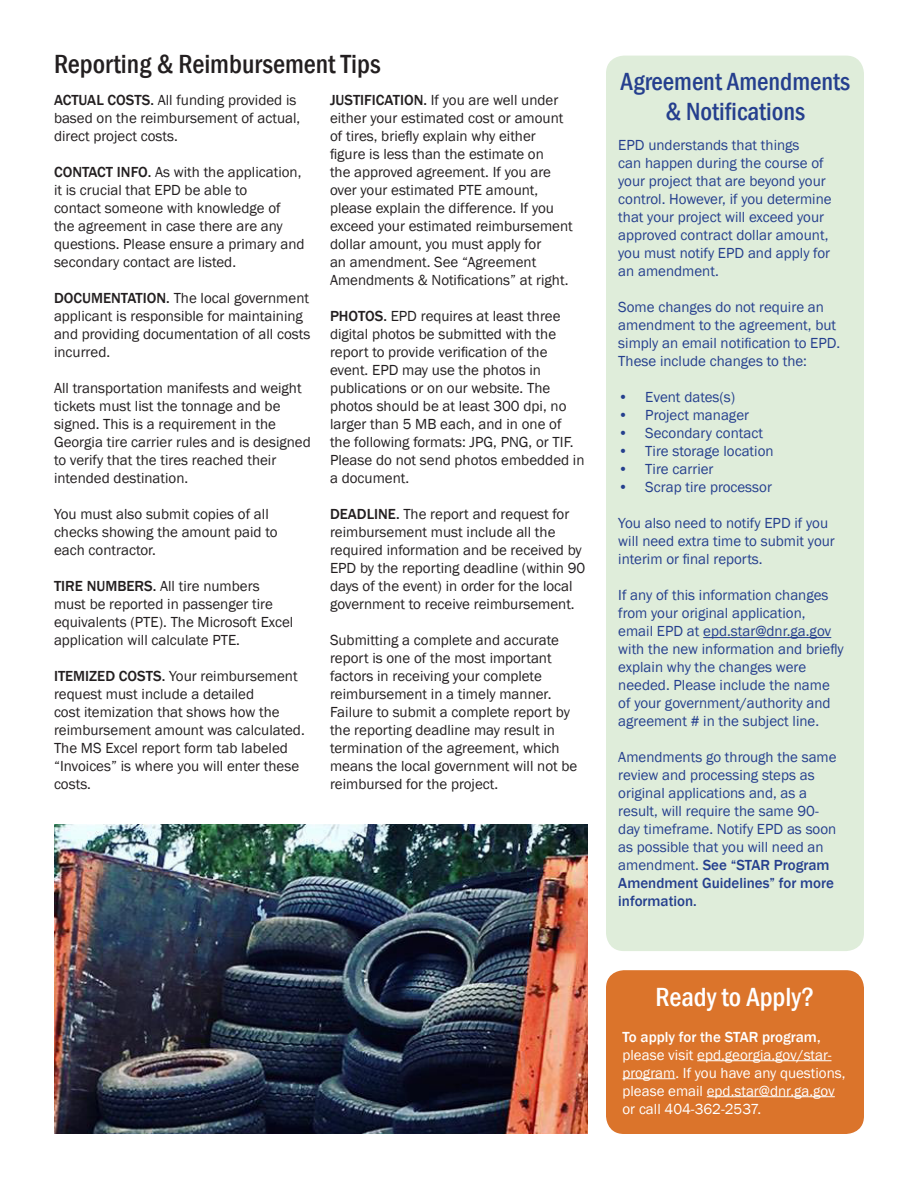
<style>
.page{position:relative;width:918px;height:1188px;background:#fff}
.page>*{position:absolute;margin:0;border:0;box-sizing:border-box;transform-origin:0 0}
.t1{font:500 condensed 27px "Franklin Gothic";color:#231f20}
.t2{font:500 condensed 27px "Franklin Gothic";color:#fff}
.t3{font:500 condensed 25.5px/30.6px "Franklin Gothic";color:#253f8e;text-align:center}
.t4{font:15px/18px "Franklin Gothic";color:#231f20}
.t5{font:15px/18px "Franklin Gothic";color:#253f8e}
.t6{font:15px/18px "Franklin Gothic";color:#fff}
.t7{font:500 15px "Franklin Gothic";color:#fff}
.s1{font-weight:500}
</style>
<div class="page">
<div style="left:606px;top:56px;width:258px;height:895px;background:#dfedda;border-radius:18px"></div>
<hr style="left:703px;top:637px;width:128px;height:1px;background:#253f8e">
<div style="left:606px;top:970px;width:258px;height:164px;background:#db742b;border-radius:18px"></div>
<hr style="left:697px;top:1060px;width:135px;height:1px;background:#fff">
<hr style="left:622px;top:1078px;width:53px;height:1px;background:#fff">
<hr style="left:707px;top:1096px;width:128px;height:1px;background:#fff">
<img style="left:54px;top:824px;width:534px;height:310px">
<h1 class="t1" style="left:54px;top:46px;width:328px">Reporting &amp; Reimbursement Tips</h1>
<p class="t4" style="left:330px;top:91px;width:244px"><span class="s1">JUSTIFICATION.</span> If you are well under either your estimated cost or amount of tires, briefly explain why either figure is less than the estimate on<br>the approved agreement. If you are over your estimated PTE amount, please explain the difference. If you exceed your estimated reimbursement dollar amount, you must apply for<br>an amendment. See “Agreement Amendments &amp; Notifications” at right.</p>
<p class="t4" style="left:330px;top:307px;width:256px"><span class="s1">PHOTOS.</span> EPD requires at least three digital photos be submitted with the report to provide verification of the event. EPD may use the photos in publications or on our website. The photos should be at least 300 dpi, no larger than 5 MB each, and in one of the following formats: JPG, PNG, or TIF.<br>Please do not send photos embedded in a document.</p>
<p class="t4" style="left:330px;top:505px;width:257px"><span class="s1">DEADLINE.</span> The report and request for reimbursement must include all the required information and be received by EPD by the reporting deadline (within 90 days of the event) in order for the local government to receive reimbursement.</p>
<p class="t4" style="left:330px;top:631px;width:249px">Submitting a complete and accurate report is one of the most important factors in receiving your complete reimbursement in a timely manner.<br>Failure to submit a complete report by the reporting deadline may result in termination of the agreement, which means the local government will not be reimbursed for the project.</p>
<p class="t4" style="left:54px;top:91px;width:248px"><span class="s1">ACTUAL COSTS.</span> All funding provided is based on the reimbursement of actual, direct project costs.</p>
<p class="t4" style="left:54px;top:163px;width:252px"><span class="s1">CONTACT INFO.</span> As with the application, it is crucial that EPD be able to<br>contact someone with knowledge of the agreement in case there are any questions. Please ensure a primary and secondary contact are listed.</p>
<p class="t4" style="left:54px;top:289px;width:258px"><span class="s1">DOCUMENTATION.</span> The local government applicant is responsible for maintaining and providing documentation of all costs incurred.</p>
<p class="t4" style="left:54px;top:379px;width:258px">All transportation manifests and weight tickets must list the tonnage and be signed. This is a requirement in the Georgia tire carrier rules and is designed to verify that the tires reached their intended destination.</p>
<p class="t4" style="left:54px;top:505px;width:225px">You must also submit copies of all checks showing the amount paid to each contractor.</p>
<p class="t4" style="left:54px;top:577px;width:241px"><span class="s1">TIRE NUMBERS.</span> All tire numbers must be reported in passenger tire equivalents (PTE). The Microsoft Excel application will calculate PTE.</p>
<p class="t4" style="left:54px;top:667px;width:252px"><span class="s1">ITEMIZED COSTS.</span> Your reimbursement request must include a detailed<br>cost itemization that shows how the reimbursement amount was calculated.<br>The MS Excel report form tab labeled “Invoices” is where you will enter these costs.</p>
<h2 class="t3" style="left:620px;top:66px;width:231px">Agreement Amendments &amp; Notifications</h2>
<p class="t5" style="left:618px;top:137px;width:215px">EPD understands that things<br>can happen during the course of your project that are beyond your control. However, if you determine that your project will exceed your approved contract dollar amount, you must notify EPD and apply for an amendment.</p>
<p class="t5" style="left:618px;top:299px;width:224px">Some changes do not require an amendment to the agreement, but simply an email notification to EPD.<br>These include changes to the:</p>
<p class="t5" style="left:618px;top:389px;width:118px">• Event dates(s)</p>
<p class="t5" style="left:618px;top:407px;width:132px">• Project manager</p>
<p class="t5" style="left:618px;top:425px;width:146px">• Secondary contact</p>
<p class="t5" style="left:618px;top:443px;width:157px">• Tire storage location</p>
<p class="t5" style="left:618px;top:461px;width:97px">• Tire carrier</p>
<p class="t5" style="left:618px;top:479px;width:155px">• Scrap tire processor</p>
<p class="t5" style="left:618px;top:515px;width:218px">You also need to notify EPD if you will need extra time to submit your interim or final reports.</p>
<p class="t5" style="left:618px;top:587px;width:227px">If any of this information changes from your original application, email EPD at epd.star@dnr.ga.gov with the new information and briefly explain why the changes were needed. Please include the name of your government/authority and agreement # in the subject line.</p>
<p class="t5" style="left:618px;top:749px;width:220px">Amendments go through the same review and processing steps as original applications and, as a result, will require the same 90- day timeframe. Notify EPD as soon as possible that you will need an amendment. <span class="s1">See “STAR Program<br>Amendment Guidelines” for more information.</span></p>
<h1 class="t2" style="left:656px;top:979px;width:160px">Ready to Apply?</h1>
<p class="t7" style="left:622px;top:1027px;width:200px">To apply for the STAR program,</p>
<p class="t6" style="left:622px;top:1046px;width:225px">please visit epd.georgia.gov/star&shy;program. If you have any questions, please email epd.star@dnr.ga.gov or call 404-362-2537.</p>
</div>
